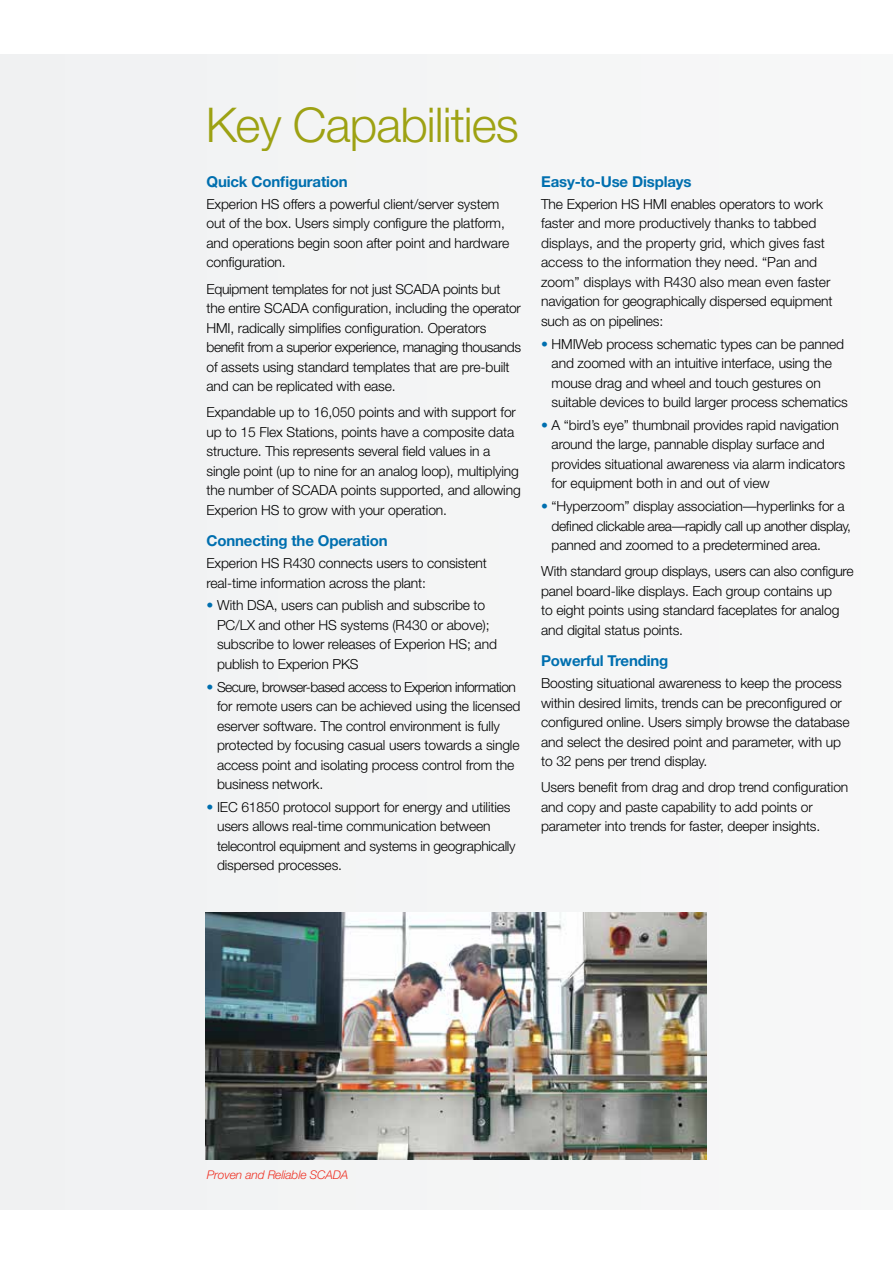
<style>
.page{position:relative;width:893px;height:1263px;background:#fff}
.page>*{position:absolute;margin:0;border:0;box-sizing:border-box;transform-origin:0 0}
.t1{font:300 48px "Helvetica Neue";letter-spacing:-.02em;color:#a6aa14}
.t2{font:700 15px "Helvetica Neue";letter-spacing:-.01em;color:#006faf}
.t3{font:300 13.8px/19.5px "Helvetica Neue";letter-spacing:-.01em;color:#000}
.t4{font:italic 300 12px "Helvetica Neue";letter-spacing:-.01em;color:#ee3124}
.s1{color:#006faf}
</style>
<div class="page">
<div style="left:0;top:54px;width:893px;height:1155px;background:#f4f5f5"></div>
<img style="left:206px;top:913px;width:501px;height:246px">
<h1 class="t1" style="left:205px;top:95px;width:315px">Key Capabilities</h1>
<p class="t2" style="left:206px;top:173px;width:143px">Quick Configuration</p>
<p class="t3" style="left:206px;top:194px;width:304px">Experion HS offers a powerful client/server system out of the box. Users simply configure the platform, and operations begin soon after point and hardware configuration.</p>
<p class="t3" style="left:206px;top:279px;width:316px">Equipment templates for not just SCADA points but the entire SCADA configuration, including the operator HMI, radically simplifies configuration. Operators benefit from a superior experience, managing thousands of assets using standard templates that are pre-built and can be replicated with ease.</p>
<p class="t3" style="left:206px;top:402px;width:316px">Expandable up to 16,050 points and with support for up to 15 Flex Stations, points have a composite data structure. This represents several field values in a single point (up to nine for an analog loop), multiplying the number of SCADA points supported, and allowing Experion HS to grow with your operation.</p>
<p class="t2" style="left:206px;top:532px;width:183px">Connecting the Operation</p>
<p class="t3" style="left:206px;top:553px;width:282px">Experion HS R430 connects users to consistent real-time information across the plant:</p>
<p class="t3" style="left:217px;top:595px;width:281px;text-indent:-11px"><span class="s1">•</span> With DSA, users can publish and subscribe to PC/LX and other HS systems (R430 or above); subscribe to lower releases of Experion HS; and publish to Experion PKS</p>
<p class="t3" style="left:217px;top:677px;width:305px;text-indent:-11px"><span class="s1">•</span> Secure, browser-based access to Experion information for remote users can be achieved using the licensed eserver software. The control environment is fully protected by focusing casual users towards a single access point and isolating process control from the business network.</p>
<p class="t3" style="left:217px;top:797px;width:300px;text-indent:-11px"><span class="s1">•</span> IEC 61850 protocol support for energy and utilities users allows real-time communication between telecontrol equipment and systems in geographically dispersed processes.</p>
<p class="t2" style="left:541px;top:173px;width:152px">Easy-to-Use Displays</p>
<p class="t3" style="left:541px;top:194px;width:293px">The Experion HS HMI enables operators to work faster and more productively thanks to tabbed displays, and the property grid, which gives fast access to the information they need. “Pan and zoom” displays with R430 also mean even faster navigation for geographically dispersed equipment such as on pipelines:</p>
<p class="t3" style="left:552px;top:334px;width:298px;text-indent:-11px"><span class="s1">•</span> HMIWeb process schematic types can be panned and zoomed with an intuitive interface, using the mouse drag and wheel and touch gestures on suitable devices to build larger process schematics</p>
<p class="t3" style="left:552px;top:415px;width:295px;text-indent:-11px"><span class="s1">•</span> A “bird’s eye” thumbnail provides rapid navigation around the large, pannable display surface and provides situational awareness via alarm indicators for equipment both in and out of view</p>
<p class="t3" style="left:552px;top:496px;width:301px;text-indent:-11px"><span class="s1">•</span> “Hyperzoom” display association—hyperlinks for a defined clickable area—rapidly call up another display, panned and zoomed to a predetermined area.</p>
<p class="t3" style="left:541px;top:561px;width:314px">With standard group displays, users can also configure panel board-like displays. Each group contains up<br>to eight points using standard faceplates for analog and digital status points.</p>
<p class="t2" style="left:541px;top:652px;width:129px">Powerful Trending</p>
<p class="t3" style="left:541px;top:673px;width:310px">Boosting situational awareness to keep the process within desired limits, trends can be preconfigured or configured online. Users simply browse the database and select the desired point and parameter, with up to 32 pens per trend display.</p>
<p class="t3" style="left:541px;top:777px;width:309px">Users benefit from drag and drop trend configuration and copy and paste capability to add points or parameter into trends for faster, deeper insights.</p>
<p class="t4" style="left:207px;top:1168px;width:143px">Proven and Reliable SCADA</p>
</div>
